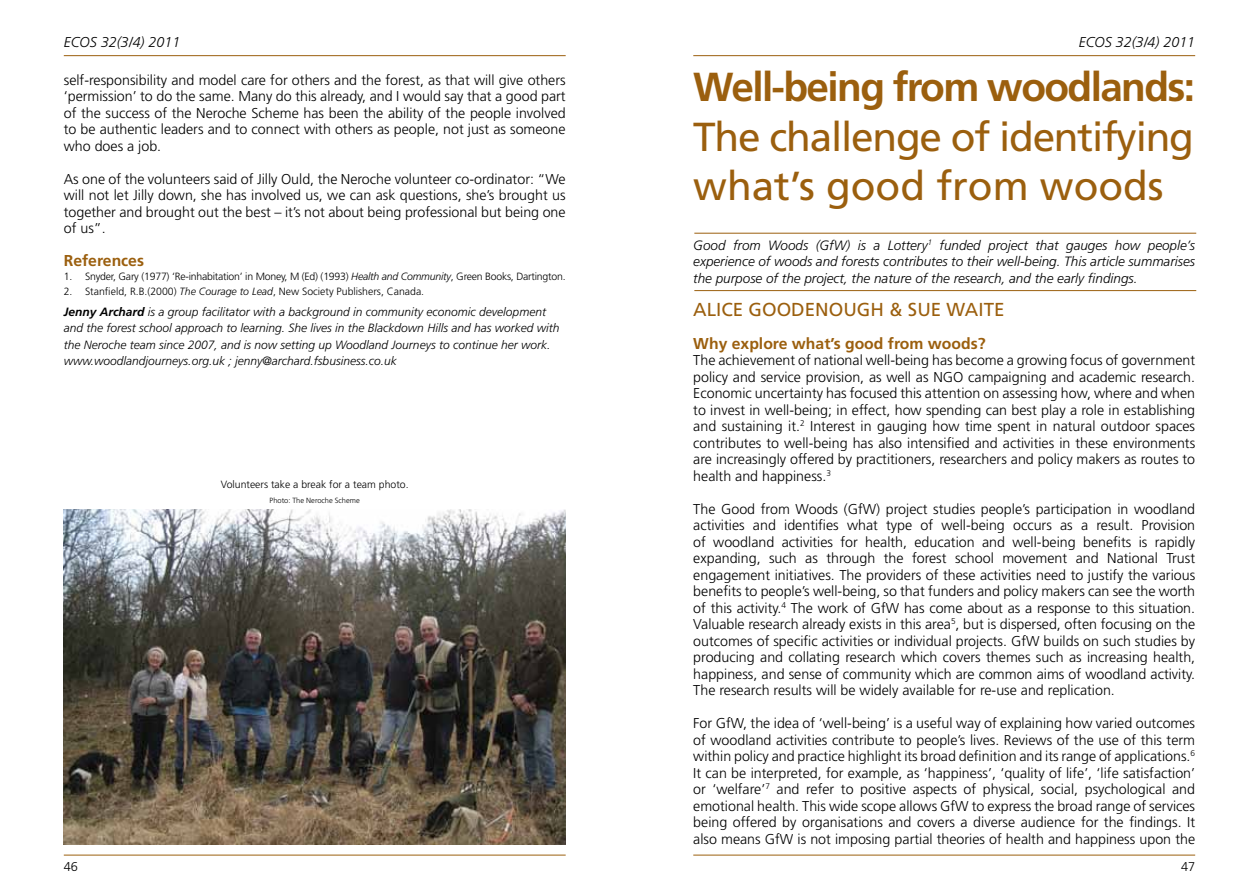
<style>
.page{position:relative;width:1259px;height:893px;background:#fff}
.page>*{position:absolute;margin:0;border:0;box-sizing:border-box;transform-origin:0 0}
.t1{font:40.5px/49.5px "Frutiger";letter-spacing:-.03em;color:#9b5f0e}
.t2{font:700 40.5px "Frutiger";letter-spacing:-.04em;color:#9b5f0e}
.t3{font:18.75px "Frutiger";color:#9b5f0e}
.t4{font:700 15.75px "Frutiger";color:#9b5f0e}
.t5{font:300 14.25px/16.5px "Frutiger";color:#000;text-align:justify}
.t6{font:italic 300 14.25px "Frutiger";color:#000}
.t7{font:italic 300 13.5px/16.5px "Frutiger";color:#000;text-align:justify}
.t8{font:300 12.75px "Frutiger";color:#000}
.t9{font:italic 300 12px/16.5px "Frutiger";color:#000}
.t10{font:300 10.5px "Frutiger";color:#000}
.t11{font:300 10.5px "Frutiger";letter-spacing:-.02em;color:#000}
.t12{font:300 7.5px "Frutiger";color:#000}
.s1{font-style:italic}
.s2{font-weight:700}
</style>
<div class="page">
<hr style="left:64px;top:55px;width:502px;height:1px;background:#9b5f0e">
<hr style="left:693px;top:55px;width:502px;height:1px;background:#9b5f0e">
<hr style="left:64px;top:855px;width:502px;height:1px;background:#9b5f0e">
<hr style="left:693px;top:855px;width:502px;height:1px;background:#9b5f0e">
<hr style="left:694px;top:233px;width:502px;height:1px;background:#9b5f0e">
<hr style="left:694px;top:290px;width:502px;height:1px;background:#9b5f0e">
<img style="left:64px;top:509px;width:502px;height:336px">
<p class="t6" style="left:64px;top:34px;width:118px">ECOS 32(3/4) 2011</p>
<p class="t6" style="left:1078px;top:34px;width:118px">ECOS 32(3/4) 2011</p>
<p class="t5" style="left:64px;top:71px;width:503px">self-responsibility and model care for others and the forest, as that will give others ‘permission’ to do the same. Many do this already, and I would say that a good part of the success of the Neroche Scheme has been the ability of the people involved to be authentic leaders and to connect with others as people, not just as someone who does a job.</p>
<p class="t5" style="left:64px;top:170px;width:503px">As one of the volunteers said of Jilly Ould, the Neroche volunteer co-ordinator: “We will not let Jilly down, she has involved us, we can ask questions, she’s brought us together and brought out the best – it’s not about being professional but being one of us”.</p>
<p class="t4" style="left:64px;top:251px;width:82px">References</p>
<p class="t11" style="left:64px;top:270px;width:503px">1. Snyder, Gary (1977) ‘Re-inhabitation’ in Money, M (Ed) (1993) <span class="s1">Health and Community</span>, Green Books, Dartington.</p>
<p class="t10" style="left:64px;top:286px;width:362px">2. Stanfield, R.B.(2000) <span class="s1">The Courage to Lead</span>, New Society Publishers, Canada.</p>
<p class="t9" style="left:64px;top:303px;width:497px"><span class="s2">Jenny Archard</span> is a group facilitator with a background in community economic development and the forest school approach to learning. She lives in the Blackdown Hills and has worked with the Neroche team since 2007, and is now setting up Woodland Journeys to continue her work. www.woodlandjourneys.org.uk ; jenny@archard.fsbusiness.co.uk</p>
<p class="t10" style="left:221px;top:478px;width:189px">Volunteers take a break for a team photo.</p>
<p class="t12" style="left:269px;top:497px;width:92px">Photo: The Neroche Scheme</p>
<h1 class="t2" style="left:693px;top:63px;width:503px">Well-being from woodlands:</h1>
<h1 class="t1" style="left:693px;top:111px;width:502px">The challenge of identifying what’s good from woods</h1>
<p class="t7" style="left:693px;top:237px;width:503px">Good from Woods (GfW) is a Lottery<sup>1</sup> funded project that gauges how people’s experience of woods and forests contributes to their well-being. This article summarises the purpose of the project, the nature of the research, and the early findings.</p>
<h2 class="t3" style="left:693px;top:298px;width:313px">ALICE GOODENOUGH &amp; SUE WAITE</h2>
<p class="t4" style="left:693px;top:334px;width:294px">Why explore what’s good from woods?</p>
<p class="t5" style="left:693px;top:352px;width:503px">The achievement of national well-being has become a growing focus of government policy and service provision, as well as NGO campaigning and academic research.<br>Economic uncertainty has focused this attention on assessing how, where and when to invest in well-being; in effect, how spending can best play a role in establishing and sustaining it.<sup>2</sup> Interest in gauging how time spent in natural outdoor spaces contributes to well-being has also intensified and activities in these environments are increasingly offered by practitioners, researchers and policy makers as routes to health and happiness.<sup>3</sup></p>
<p class="t5" style="left:693px;top:500px;width:503px">The Good from Woods (GfW) project studies people’s participation in woodland activities and identifies what type of well-being occurs as a result. Provision of woodland activities for health, education and well-being benefits is rapidly expanding, such as through the forest school movement and National Trust engagement initiatives. The providers of these activities need to justify the various benefits to people’s well-being, so that funders and policy makers can see the worth of this activity.<sup>4</sup> The work of GfW has come about as a response to this situation.<br>Valuable research already exists in this area<sup>5</sup>, but is dispersed, often focusing on the outcomes of specific activities or individual projects. GfW builds on such studies by producing and collating research which covers themes such as increasing health, happiness, and sense of community which are common aims of woodland activity.<br>The research results will be widely available for re-use and replication.</p>
<p class="t5" style="left:693px;top:715px;width:503px">For GfW, the idea of ‘well-being’ is a useful way of explaining how varied outcomes of woodland activities contribute to people’s lives. Reviews of the use of this term within policy and practice highlight its broad definition and its range of applications.<sup>6<br></sup>It can be interpreted, for example, as ‘happiness’, ‘quality of life’, ‘life satisfaction’ or ‘welfare’<sup>7</sup> and refer to positive aspects of physical, social, psychological and emotional health. This wide scope allows GfW to express the broad range of services being offered by organisations and covers a diverse audience for the findings. It also means GfW is not imposing partial theories of health and happiness upon the</p>
<p class="t8" style="left:64px;top:859px;width:16px">46</p>
<p class="t8" style="left:1181px;top:859px;width:16px">47</p>
</div>
